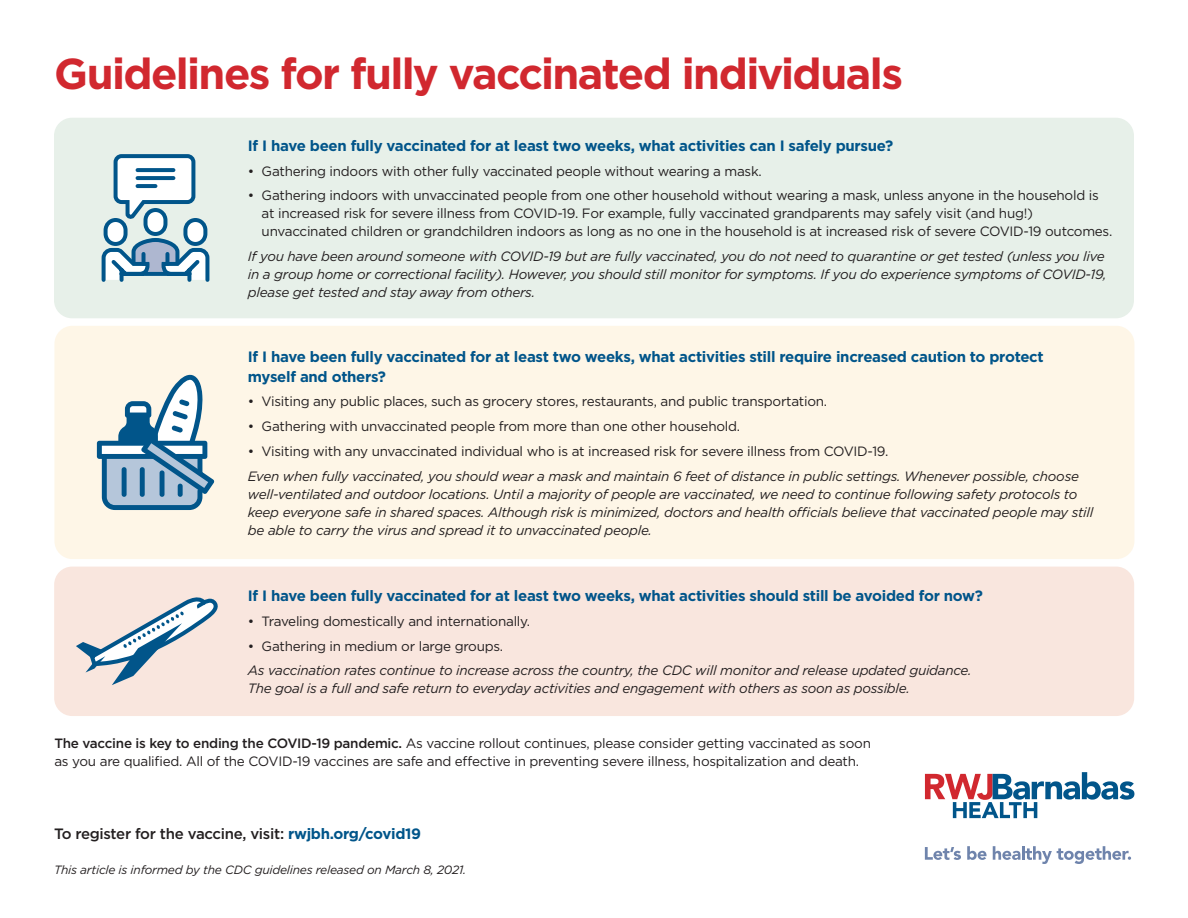
<style>
.page{position:relative;width:1188px;height:918px;background:#fff}
.page>*{position:absolute;margin:0;border:0;box-sizing:border-box;transform-origin:0 0}
.t1{font:700 43.2px "Gotham";letter-spacing:-.035em;color:#d1282f}
.t2{font:700 15px/19.5px "Gotham";letter-spacing:-.02em;color:#01558a}
.t3{font:500 15px "Gotham";letter-spacing:-.02em;color:#231f20}
.t4{font:13.5px/18px "Gotham";letter-spacing:-.02em;color:#231f20}
.t5{font:italic 13.5px/18px "Gotham";letter-spacing:-.02em;color:#231f20}
.t6{font:italic 12px "Gotham";letter-spacing:-.02em;color:#231f20}
.s1{font-weight:500}
.s2{font-weight:700;color:#01558a}
</style>
<div class="page">
<div style="left:54px;top:326px;width:1080px;height:233px;background:#fef6e7;border-radius:18px"></div>
<div style="left:54px;top:118px;width:1080px;height:200px;background:#e7f0e9;border-radius:18px"></div>
<svg style="left:925px;top:772px;width:209px;height:46px"></svg>
<svg style="left:925px;top:847px;width:36px;height:13px"></svg>
<svg style="left:967px;top:846px;width:20px;height:14px"></svg>
<svg style="left:993px;top:846px;width:138px;height:18px"></svg>
<div style="left:54px;top:567px;width:1080px;height:149px;background:#f9e6de;border-radius:18px"></div>
<svg style="left:76px;top:597px;width:142px;height:88px"></svg>
<div style="left:146px;top:210px;width:19px;height:24px;background:#fff;border-radius:10px"></div>
<div style="left:144px;top:208px;width:23px;height:28px;border:4px solid #01558a;border-radius:10px"></div>
<svg style="left:101px;top:236px;width:109px;height:46px"></svg>
<div style="left:106px;top:220px;width:20px;height:24px;background:#fff;border-radius:10px"></div>
<div style="left:104px;top:218px;width:24px;height:28px;border:4px solid #01558a;border-radius:10px"></div>
<div style="left:185px;top:220px;width:20px;height:24px;background:#fff;border-radius:10px"></div>
<div style="left:183px;top:218px;width:24px;height:28px;border:4px solid #01558a;border-radius:10px"></div>
<svg style="left:112px;top:154px;width:85px;height:69px"></svg>
<svg style="left:138px;top:168px;width:35px;height:4px"></svg>
<svg style="left:138px;top:176px;width:35px;height:4px"></svg>
<svg style="left:138px;top:184px;width:17px;height:4px"></svg>
<svg style="left:97px;top:374px;width:117px;height:136px"></svg>
<div style="left:140px;top:467px;width:5px;height:30px;background:#01558a;border-radius:2px"></div>
<div style="left:122px;top:467px;width:5px;height:30px;background:#01558a;border-radius:2px"></div>
<div style="left:160px;top:470px;width:5px;height:27px;background:#01558a;border-radius:2px"></div>
<div style="left:178px;top:484px;width:5px;height:13px;background:#01558a;border-radius:2px"></div>
<h1 class="t1" style="left:54px;top:45px;width:851px">Guidelines for fully vaccinated individuals</h1>
<p class="t2" style="left:248px;top:136px;width:647px">If I have been fully vaccinated for at least two weeks, what activities can I safely pursue?</p>
<p class="t4" style="left:248px;top:162px;width:515px">• Gathering indoors with other fully vaccinated people without wearing a mask.</p>
<p class="t4" style="left:262px;top:186px;width:852px;text-indent:-14px">• Gathering indoors with unvaccinated people from one other household without wearing a mask, unless anyone in the household is at increased risk for severe illness from COVID-19. For example, fully vaccinated grandparents may safely visit (and hug!) unvaccinated children or grandchildren indoors as long as no one in the household is at increased risk of severe COVID-19 outcomes.</p>
<p class="t5" style="left:248px;top:247px;width:860px">If you have been around someone with COVID-19 but are fully vaccinated, you do not need to quarantine or get tested (unless you live in a group home or correctional facility). However, you should still monitor for symptoms. If you do experience symptoms of COVID-19, please get tested and stay away from others.</p>
<p class="t2" style="left:248px;top:347px;width:797px">If I have been fully vaccinated for at least two weeks, what activities still require increased caution to protect myself and others?</p>
<p class="t4" style="left:248px;top:392px;width:581px">• Visiting any public places, such as grocery stores, restaurants, and public transportation.</p>
<p class="t4" style="left:248px;top:417px;width:494px">• Gathering with unvaccinated people from more than one other household.</p>
<p class="t4" style="left:248px;top:442px;width:642px">• Visiting with any unvaccinated individual who is at increased risk for severe illness from COVID-19.</p>
<p class="t5" style="left:248px;top:467px;width:847px">Even when fully vaccinated, you should wear a mask and maintain 6 feet of distance in public settings. Whenever possible, choose well-ventilated and outdoor locations. Until a majority of people are vaccinated, we need to continue following safety protocols to keep everyone safe in shared spaces. Although risk is minimized, doctors and health officials believe that vaccinated people may still be able to carry the virus and spread it to unvaccinated people.</p>
<p class="t2" style="left:248px;top:586px;width:736px">If I have been fully vaccinated for at least two weeks, what activities should still be avoided for now?</p>
<p class="t4" style="left:248px;top:612px;width:284px">• Traveling domestically and internationally.</p>
<p class="t4" style="left:248px;top:637px;width:257px">• Gathering in medium or large groups.</p>
<p class="t5" style="left:248px;top:661px;width:725px">As vaccination rates continue to increase across the country, the CDC will monitor and release updated guidance.<br>The goal is a full and safe return to everyday activities and engagement with others as soon as possible.</p>
<p class="t4" style="left:54px;top:734px;width:818px"><span class="s1">The vaccine is key to ending the COVID-19 pandemic.</span> As vaccine rollout continues, please consider getting vaccinated as soon as you are qualified. All of the COVID-19 vaccines are safe and effective in preventing severe illness, hospitalization and death.</p>
<p class="t3" style="left:54px;top:824px;width:369px">To register for the vaccine, visit: <span class="s2">rwjbh.org/covid19</span></p>
<p class="t6" style="left:54px;top:862px;width:414px">This article is informed by the CDC guidelines released on March 8, 2021.</p>
</div>
